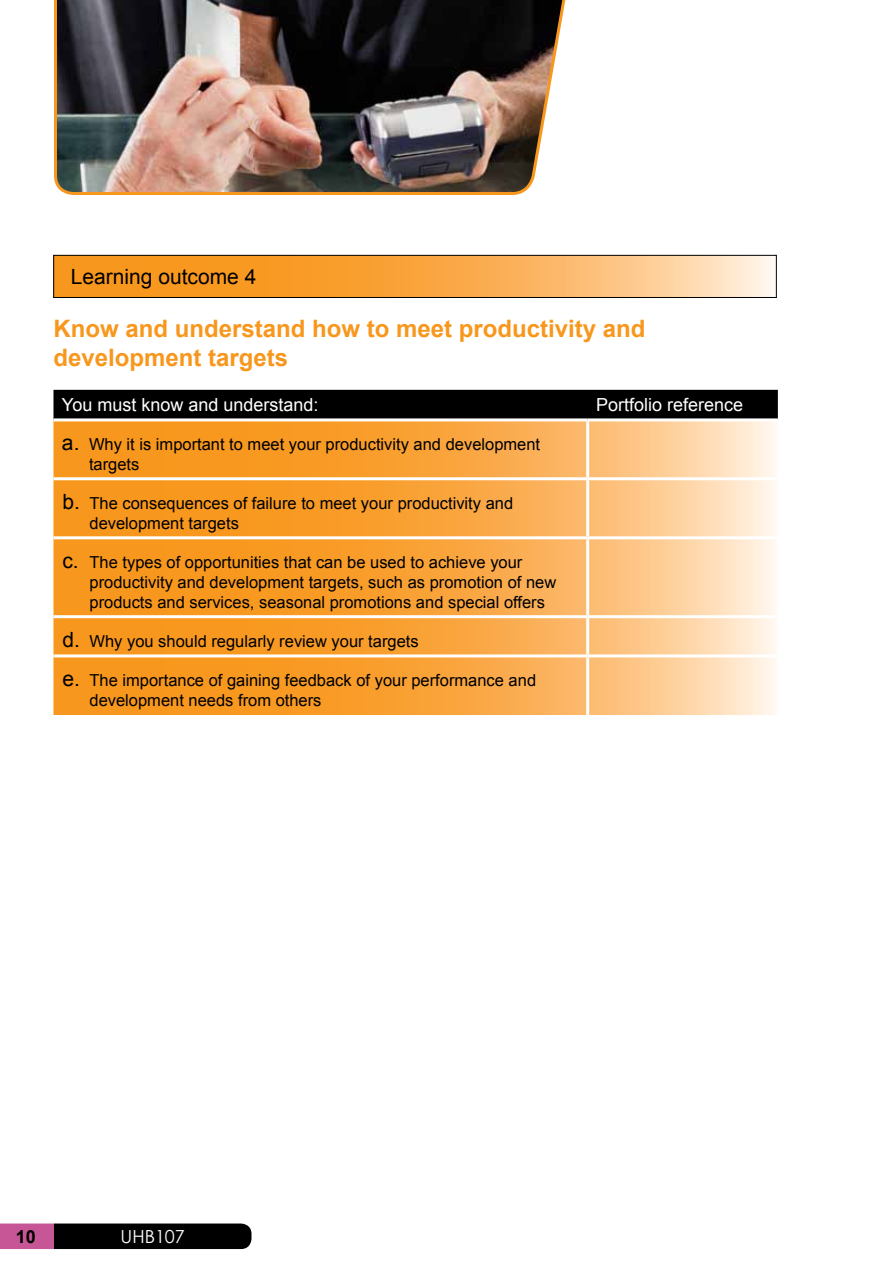
<style>
.page{position:relative;width:893px;height:1263px;background:#fff}
.page>*{position:absolute;margin:0;border:0;box-sizing:border-box;transform-origin:0 0}
.t1{font:700 24px/28.8px "Arial";color:#f8971d}
.t2{font:21px "Arial";color:#000}
.t3{font:18px "Arial";color:#fff}
.t4{font:18px "Century Gothic";color:#fff}
.t5{font:700 18px "Arial";color:#000}
.t6{font:16.5px/19.8px "Arial";color:#000}
.s1{font-size:21px}
</style>
<div class="page">
<svg style="left:55px;top:257px;width:719px;height:39px"></svg>
<div style="left:53px;top:255px;width:723px;height:43px;border:1px solid #000"></div>
<div style="left:53px;top:390px;width:725px;height:28px;background:#000"></div>
<svg style="left:53px;top:421px;width:723px;height:294px"></svg>
<hr style="left:586px;top:421px;width:3px;height:56px;background:#fff">
<hr style="left:588px;top:477px;width:190px;height:3px;background:#fff">
<hr style="left:586px;top:480px;width:3px;height:56px;background:#fff">
<hr style="left:588px;top:536px;width:190px;height:3px;background:#fff">
<hr style="left:586px;top:539px;width:3px;height:76px;background:#fff">
<hr style="left:53px;top:615px;width:535px;height:3px;background:#fff">
<hr style="left:588px;top:615px;width:190px;height:3px;background:#fff">
<hr style="left:586px;top:618px;width:3px;height:36px;background:#fff">
<hr style="left:53px;top:654px;width:535px;height:3px;background:#fff">
<hr style="left:588px;top:654px;width:190px;height:3px;background:#fff">
<hr style="left:586px;top:657px;width:3px;height:58px;background:#fff">
<hr style="left:53px;top:477px;width:535px;height:3px;background:#fff">
<hr style="left:53px;top:536px;width:535px;height:3px;background:#fff">
<svg style="left:0;top:1223px;width:251px;height:26px"></svg>
<img style="left:54px;top:0;width:512px;height:195px">
<p class="t2" style="left:71px;top:263px;width:187px">Learning outcome 4</p>
<h1 class="t1" style="left:53px;top:315px;width:594px">Know and understand how to meet productivity and development targets</h1>
<p class="t3" style="left:62px;top:393px;width:258px">You must know and understand:</p>
<p class="t3" style="left:596px;top:393px;width:149px">Portfolio reference</p>
<p class="t6" style="left:89px;top:435px;width:453px;text-indent:-27px"><span class="s1">a.</span> Why it is important to meet your productivity and development targets</p>
<p class="t6" style="left:89px;top:493px;width:425px;text-indent:-27px"><span class="s1">b.</span> The consequences of failure to meet your productivity and development targets</p>
<p class="t6" style="left:89px;top:553px;width:468px;text-indent:-27px"><span class="s1">c.</span> The types of opportunities that can be used to achieve your productivity and development targets, such as promotion of new products and services, seasonal promotions and special offers</p>
<p class="t6" style="left:62px;top:631px;width:358px"><span class="s1">d.</span> Why you should regularly review your targets</p>
<p class="t6" style="left:89px;top:671px;width:448px;text-indent:-27px"><span class="s1">e.</span> The importance of gaining feedback of your performance and development needs from others</p>
<p class="t5" style="left:16px;top:1225px;width:22px">10</p>
<p class="t4" style="left:121px;top:1223px;width:66px">UHB107</p>
</div>
